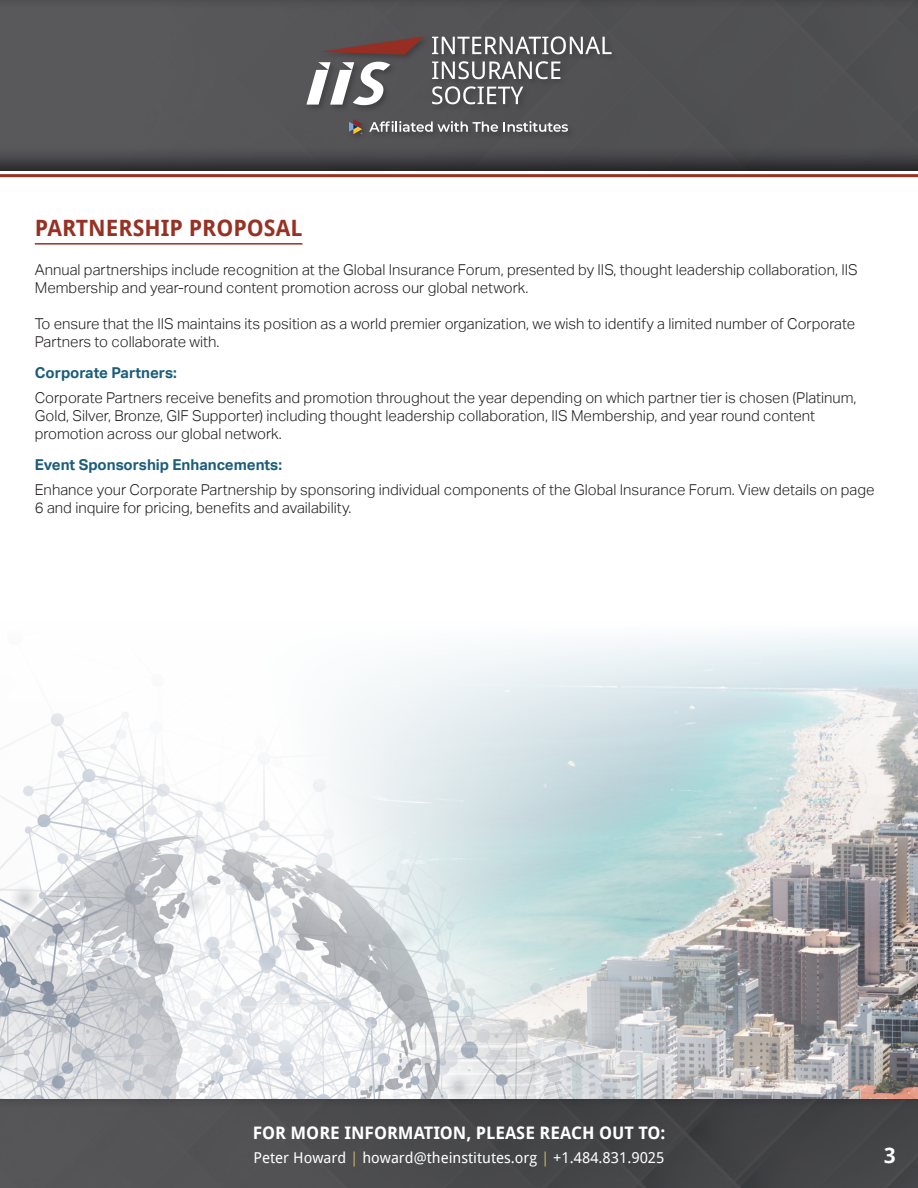
<style>
.page{position:relative;width:918px;height:1188px;background:#fff}
.page>*{position:absolute;margin:0;border:0;box-sizing:border-box;transform-origin:0 0}
.t1{font:700 22.5px "Droid Sans";color:#973124}
.t2{font:700 21px "Droid Sans";color:#fff}
.t3{font:700 17.25px "Droid Sans";color:#fff}
.t4{font:300 15px/18px "Aktiv Grotesk";color:#231f20}
.t5{font:15px "Droid Sans";color:#fff}
.t6{font:700 15px "Aktiv Grotesk";color:#1b5d7b}
.s1{color:#c2b162}
</style>
<div class="page">
<div style="left:0;top:0;width:918px;height:172px;background:#231f20;opacity:.75"></div>
<hr style="left:0;top:174px;width:918px;height:3px;background:#973124">
<img style="left:617px;top:949px;width:301px;height:149px">
<img style="left:0;top:949px;width:617px;height:149px">
<svg style="left:0;top:634px;width:918px;height:315px"></svg>
<hr style="left:35px;top:243px;width:267px;height:2px;background:#973124">
<div style="left:0;top:1098px;width:918px;height:90px;background:#231f20;opacity:.75"></div>
<div style="left:305px;top:35px;width:314px;height:107px;background:#525154"></div>
<svg style="left:369px;top:121px;width:129px;height:11px"></svg>
<svg style="left:504px;top:121px;width:64px;height:11px"></svg>
<svg style="left:349px;top:119px;width:13px;height:15px"></svg>
<svg style="left:321px;top:36px;width:103px;height:19px"></svg>
<svg style="left:306px;top:62px;width:84px;height:43px"></svg>
<svg style="left:432px;top:36px;width:180px;height:18px"></svg>
<svg style="left:432px;top:61px;width:128px;height:18px"></svg>
<svg style="left:432px;top:86px;width:91px;height:18px"></svg>
<p class="t1" style="left:35px;top:212px;width:269px">PARTNERSHIP PROPOSAL</p>
<p class="t4" style="left:35px;top:260px;width:825px">Annual partnerships include recognition at the Global Insurance Forum, presented by IIS, thought leadership collaboration, IIS<br>Membership and year-round content promotion across our global network.</p>
<p class="t4" style="left:35px;top:314px;width:822px">To ensure that the IIS maintains its position as a world premier organization, we wish to identify a limited number of Corporate<br>Partners to collaborate with.</p>
<p class="t6" style="left:35px;top:364px;width:144px">Corporate Partners:</p>
<p class="t4" style="left:35px;top:389px;width:823px">Corporate Partners receive benefits and promotion throughout the year depending on which partner tier is chosen (Platinum,<br>Gold, Silver, Bronze, GIF Supporter) including thought leadership collaboration, IIS Membership, and year round content promotion across our global network.</p>
<p class="t6" style="left:35px;top:456px;width:249px">Event Sponsorship Enhancements:</p>
<p class="t4" style="left:35px;top:481px;width:841px">Enhance your Corporate Partnership by sponsoring individual components of the Global Insurance Forum. View details on page<br>6 and inquire for pricing, benefits and availability.</p>
<p class="t3" style="left:253px;top:1121px;width:414px">FOR MORE INFORMATION, PLEASE REACH OUT TO:</p>
<p class="t5" style="left:254px;top:1148px;width:412px">Peter Howard <span class="s1">|</span> howard@theinstitutes.org <span class="s1">|</span> +1.484.831.9025</p>
<p class="t2" style="left:884px;top:1141px;width:13px">3</p>
</div>
